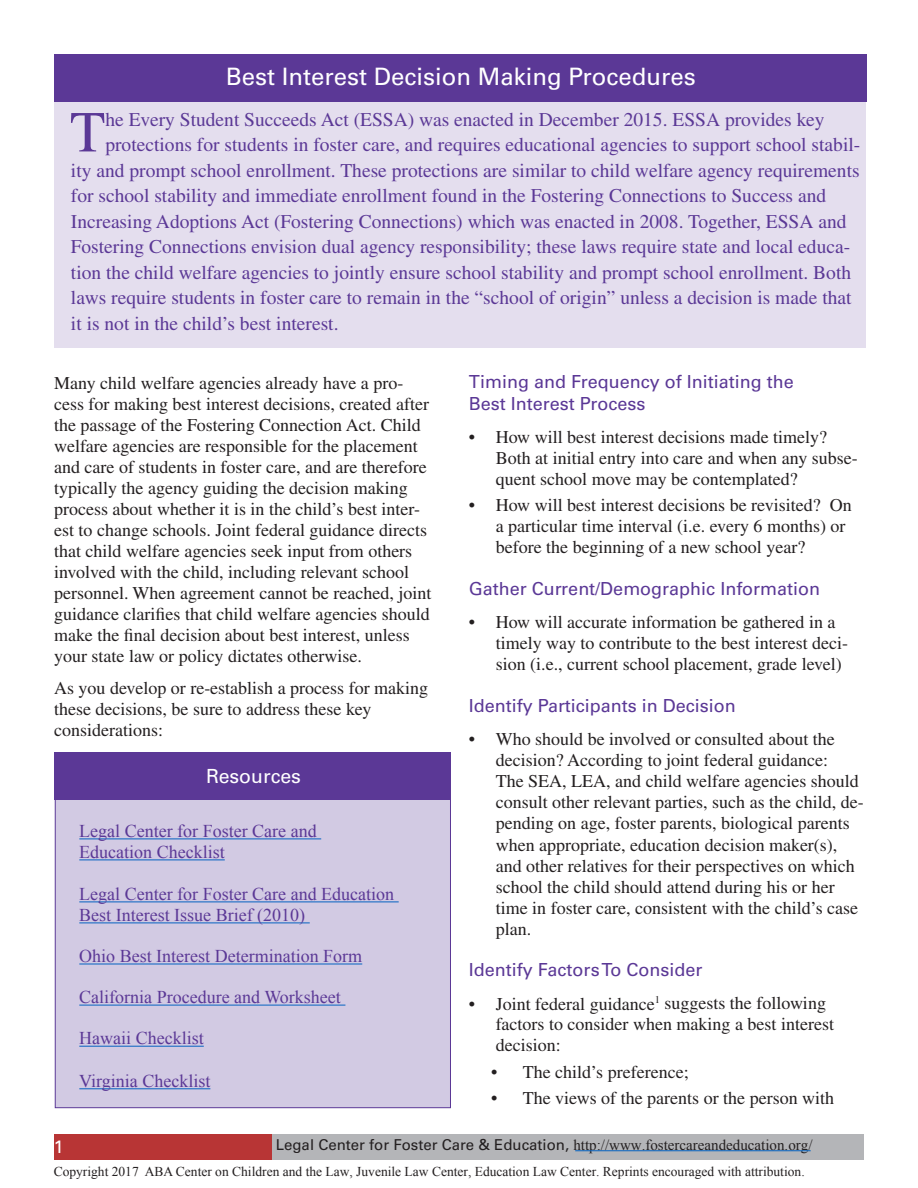
<style>
.page{position:relative;width:918px;height:1188px;background:#fff}
.page>*{position:absolute;margin:0;border:0;box-sizing:border-box;transform-origin:0 0}
.Body_text_fl_left_12{font:58.05px "Times";color:#5b3896}
.Subhead_1{font:24px "Univers";color:#fff}
.Body_text_fl_left_12-2{font:19.5px "Times";color:#5b3896}
.Subhead_2{font:19.5px "Univers";color:#fff}
.Body_text_fl_left_12-3{font:18px/21px "Times";color:#231f20}
.Body_text_fl_left_12-4{font:18px/21px "Times New Roman";color:#5b3896}
.Subhead_2-2{font:18px/21.5px "Univers";color:#5b3896}
.t1{font:18px "Univers";color:#fff}
.t2{font:15px "Times New Roman";color:#231f20}
.t3{font:13.5px "Times New Roman";color:#231f20}
.s1{font-family:"Univers"}
</style>
<div class="page">
<div style="left:271px;top:1134px;width:593px;height:26px;background:#b4b5b8"></div>
<div style="left:54px;top:1134px;width:217px;height:26px;background:#b83535"></div>
<hr style="left:575px;top:1150px;width:236px;height:1px;background:#0563c1">
<div style="left:54px;top:102px;width:811px;height:246px;background:#e4deee"></div>
<div style="left:54px;top:54px;width:813px;height:48px;background:#5b3896"></div>
<div style="left:55px;top:786px;width:396px;height:322px;background:#d2cae3;border:1px solid #5b3896"></div>
<div style="left:55px;top:752px;width:396px;height:48px;background:#5b3896"></div>
<hr style="left:79px;top:838px;width:242px;height:1px;background:#0563c1">
<hr style="left:79px;top:859px;width:146px;height:1px;background:#0563c1">
<hr style="left:79px;top:901px;width:320px;height:1px;background:#0563c1">
<hr style="left:79px;top:922px;width:231px;height:1px;background:#0563c1">
<hr style="left:79px;top:964px;width:283px;height:1px;background:#0563c1">
<hr style="left:79px;top:1005px;width:266px;height:1px;background:#0563c1">
<hr style="left:79px;top:1046px;width:125px;height:1px;background:#0563c1">
<hr style="left:79px;top:1088px;width:131px;height:1px;background:#0563c1">
<p class="Subhead_1" style="left:226px;top:63px;width:472px">Best Interest Decision Making Procedures</p>
<p class="Body_text_fl_left_12" style="left:70px;top:99px;width:37px">T</p>
<p class="Body_text_fl_left_12-2" style="left:105px;top:108px;width:721px">he Every Student Succeeds Act (ESSA) was enacted in December 2015. ESSA provides key</p>
<p class="Body_text_fl_left_12-2" style="left:105px;top:134px;width:756px">protections for students in foster care, and requires educational agencies to support school stabil-</p>
<p class="Body_text_fl_left_12-2" style="left:71px;top:159px;width:790px">ity and prompt school enrollment. These protections are similar to child welfare agency requirements</p>
<p class="Body_text_fl_left_12-2" style="left:71px;top:185px;width:757px">for school stability and immediate enrollment found in the Fostering Connections to Success and</p>
<p class="Body_text_fl_left_12-2" style="left:71px;top:210px;width:777px">Increasing Adoptions Act (Fostering Connections) which was enacted in 2008. Together, ESSA and</p>
<p class="Body_text_fl_left_12-2" style="left:71px;top:236px;width:781px">Fostering Connections envision dual agency responsibility; these laws require state and local educa-</p>
<p class="Body_text_fl_left_12-2" style="left:71px;top:261px;width:782px">tion the child welfare agencies to jointly ensure school stability and prompt school enrollment. Both</p>
<p class="Body_text_fl_left_12-2" style="left:71px;top:287px;width:782px">laws require students in foster care to remain in the “school of origin” unless a decision is made that</p>
<p class="Body_text_fl_left_12-2" style="left:71px;top:312px;width:269px">it is not in the child’s best interest.</p>
<p class="Body_text_fl_left_12-3" style="left:54px;top:372px;width:379px">Many child welfare agencies already have a pro&shy;cess for making best interest decisions, created after the passage of the Fostering Connection Act. Child welfare agencies are responsible for the placement and care of students in foster care, and are therefore typically the agency guiding the decision making process about whether it is in the child’s best inter&shy;est to change schools. Joint federal guidance directs that child welfare agencies seek input from others involved with the child, including relevant school personnel. When agreement cannot be reached, joint guidance clarifies that child welfare agencies should make the final decision about best interest, unless your state law or policy dictates otherwise.</p>
<p class="Body_text_fl_left_12-3" style="left:54px;top:677px;width:376px">As you develop or re-establish a process for making these decisions, be sure to address these key considerations:</p>
<p class="Subhead_2" style="left:206px;top:765px;width:96px">Resources</p>
<p class="Body_text_fl_left_12-4" style="left:79px;top:820px;width:239px">Legal Center for Foster Care and<br>Education Checklist</p>
<p class="Body_text_fl_left_12-4" style="left:79px;top:883px;width:316px">Legal Center for Foster Care and Education<br>Best Interest Issue Brief (2010)</p>
<p class="Body_text_fl_left_12-4" style="left:79px;top:945px;width:284px">Ohio Best Interest Determination Form</p>
<p class="Body_text_fl_left_12-4" style="left:79px;top:986px;width:263px">California Procedure and Worksheet</p>
<p class="Body_text_fl_left_12-4" style="left:79px;top:1027px;width:126px">Hawaii Checklist</p>
<p class="Body_text_fl_left_12-4" style="left:79px;top:1070px;width:133px">Virginia Checklist</p>
<p class="Subhead_2-2" style="left:469px;top:371px;width:327px">Timing and Frequency of Initiating the<br>Best Interest Process</p>
<p class="Body_text_fl_left_12-3" style="left:496px;top:426px;width:364px;text-indent:-27px">• How will best interest decisions made timely?<br>Both at initial entry into care and when any subse&shy;quent school move may be contemplated?</p>
<p class="Body_text_fl_left_12-3" style="left:496px;top:495px;width:358px;text-indent:-27px">• How will best interest decisions be revisited? On a particular time interval (i.e. every 6 months) or before the beginning of a new school year?</p>
<p class="Subhead_2-2" style="left:469px;top:578px;width:353px">Gather Current/Demographic Information</p>
<p class="Body_text_fl_left_12-3" style="left:496px;top:612px;width:354px;text-indent:-27px">• How will accurate information be gathered in a timely way to contribute to the best interest deci&shy;sion (i.e., current school placement, grade level)</p>
<p class="Subhead_2-2" style="left:469px;top:695px;width:269px">Identify Participants in Decision</p>
<p class="Body_text_fl_left_12-3" style="left:496px;top:729px;width:370px;text-indent:-27px">• Who should be involved or consulted about the decision? According to joint federal guidance:<br>The SEA, LEA, and child welfare agencies should consult other relevant parties, such as the child, de&shy;pending on age, foster parents, biological parents when appropriate, education decision maker(s), and other relatives for their perspectives on which school the child should attend during his or her time in foster care, consistent with the child’s case plan.</p>
<p class="Subhead_2-2" style="left:469px;top:959px;width:235px">Identify Factors To Consider</p>
<p class="Body_text_fl_left_12-3" style="left:496px;top:993px;width:340px;text-indent:-27px">• Joint federal guidance<sup>1</sup> suggests the following factors to consider when making a best interest decision:</p>
<p class="Body_text_fl_left_12-3" style="left:491px;top:1061px;width:199px">• The child’s preference;</p>
<p class="Body_text_fl_left_12-3" style="left:491px;top:1088px;width:344px">• The views of the parents or the person with</p>
<p class="t1" style="left:54px;top:1136px;width:12px">1</p>
<p class="t2" style="left:276px;top:1135px;width:538px"><span class="s1">Legal Center for Foster Care &amp; Education,</span> http://www.fostercareandeducation.org/</p>
<p class="t3" style="left:54px;top:1162px;width:753px">Copyright 2017 ABA Center on Children and the Law, Juvenile Law Center, Education Law Center. Reprints encouraged with attribution.</p>
</div>
